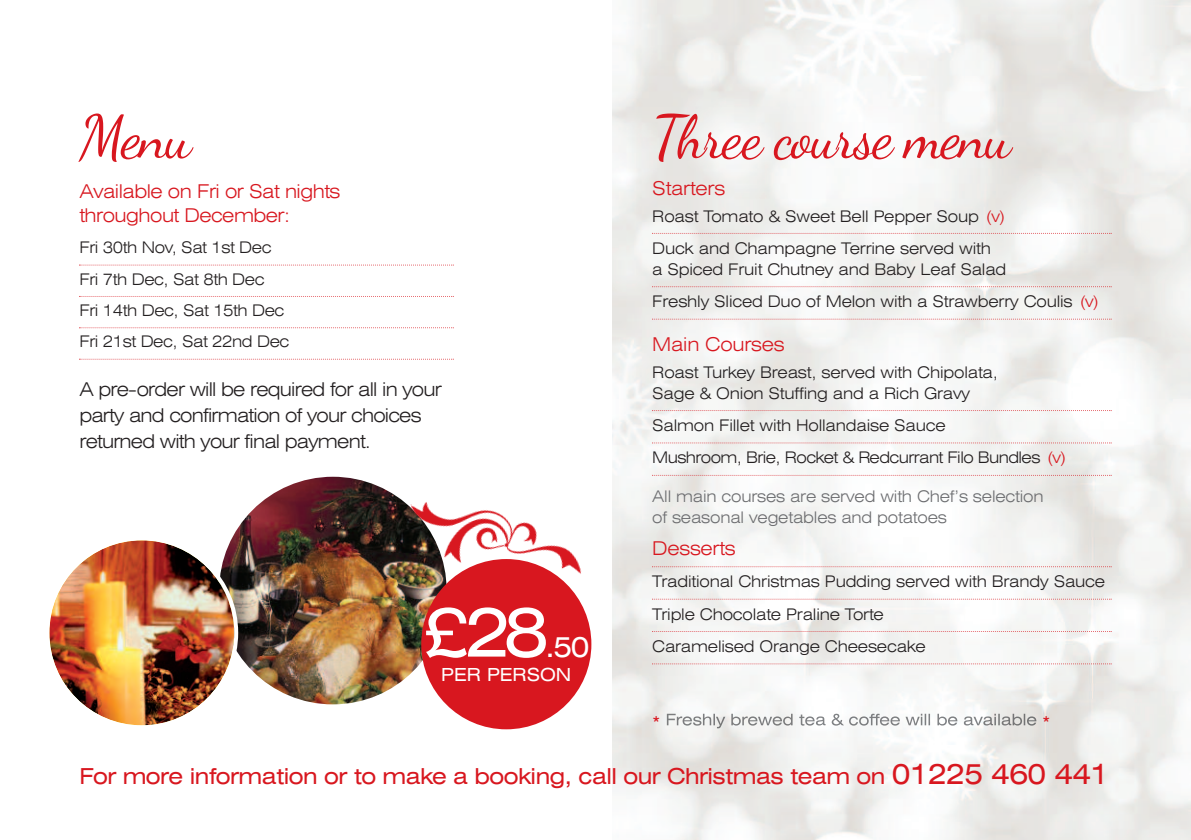
<style>
.page{position:relative;width:1191px;height:840px;background:#fff}
.page>*{position:absolute;margin:0;border:0;box-sizing:border-box;transform-origin:0 0}
.t1{font:expanded 68px "Swiss 721 BT";color:#fff}
.t2{font:60px "Dancing Script";letter-spacing:-.035em;color:#d8171f}
.t3{font:expanded 28px "Swiss 721 BT";color:#fff}
.t4{font:expanded 22px "Swiss 721 BT";letter-spacing:-.02em;color:#d8171f}
.t5{font:300 expanded 19px/26px "Swiss 721 BT";letter-spacing:-.04em;color:#231f20}
.t6{font:300 expanded 19px/24px "Swiss 721 BT";letter-spacing:-.025em;color:#d8171f}
.t7{font:expanded 18px "Swiss 721 BT";color:#fff}
.t8{font:300 expanded 16px/32.4px "Swiss 721 BT";letter-spacing:-.01em;color:#231f20}
.t9{font:300 expanded 16px/32.4px "Swiss 721 BT";letter-spacing:-.035em;color:#231f20}
.t10{font:300 expanded 16px/21px "Swiss 721 BT";letter-spacing:-.01em;color:#6c6d70}
.t11{font:expanded 16px "Swiss 721 BT";color:#d8171f}
.s1{color:#d8171f}
.s2{font-size:28px}
</style>
<div class="page">
<img style="left:612px;top:0;width:579px;height:839px">
<svg style="left:652px;top:233px;width:459px;height:1px"></svg>
<svg style="left:652px;top:286px;width:459px;height:1px"></svg>
<svg style="left:652px;top:318px;width:459px;height:1px"></svg>
<svg style="left:652px;top:410px;width:459px;height:1px"></svg>
<svg style="left:652px;top:442px;width:459px;height:1px"></svg>
<svg style="left:652px;top:474px;width:459px;height:1px"></svg>
<svg style="left:652px;top:566px;width:459px;height:1px"></svg>
<svg style="left:652px;top:598px;width:459px;height:1px"></svg>
<svg style="left:652px;top:630px;width:459px;height:1px"></svg>
<svg style="left:652px;top:663px;width:459px;height:1px"></svg>
<img style="left:667px;top:713px;width:155px;height:15px">
<svg style="left:79px;top:264px;width:375px;height:1px"></svg>
<svg style="left:79px;top:296px;width:375px;height:1px"></svg>
<svg style="left:79px;top:327px;width:375px;height:1px"></svg>
<svg style="left:79px;top:358px;width:375px;height:1px"></svg>
<img style="left:219px;top:476px;width:227px;height:228px;border-radius:50%">
<img style="left:49px;top:536px;width:189px;height:190px">
<div style="left:421px;top:558px;width:170px;height:171px;background:#d8171f;border-radius:50%"></div>
<img style="left:408px;top:502px;width:178px;height:120px">
<h2 class="t2" style="left:79px;top:101px;width:114px">Menu</h2>
<p class="t6" style="left:79px;top:181px;width:262px">Available on Fri or Sat nights throughout December:</p>
<p class="t8" style="left:79px;top:233px;width:211px;line-height:31.4px">Fri 30th Nov, Sat 1st Dec<br>Fri 7th Dec, Sat 8th Dec<br>Fri 14th Dec, Sat 15th Dec<br>Fri 21st Dec, Sat 22nd Dec</p>
<p class="t5" style="left:79px;top:378px;width:364px">A pre-order will be required for all in your party and confirmation of your choices returned with your final payment.</p>
<h1 class="t1" style="left:423px;top:607px;width:127px">£28</h1>
<h3 class="t3" style="left:545px;top:636px;width:45px">.50</h3>
<p class="t7" style="left:441px;top:667px;width:132px">PER PERSON</p>
<h2 class="t2" style="left:652px;top:101px;width:361px">Three course menu</h2>
<p class="t6" style="left:652px;top:178px;width:75px">Starters</p>
<p class="t8" style="left:652px;top:201px;width:354px">Roast Tomato &amp; Sweet Bell Pepper Soup <span class="s1">(v)<br></span>Duck and Champagne Terrine served with</p>
<p class="t8" style="left:652px;top:254px;width:448px">a Spiced Fruit Chutney and Baby Leaf Salad<br>Freshly Sliced Duo of Melon with a Strawberry Coulis <span class="s1">(v)</span></p>
<p class="t6" style="left:652px;top:334px;width:134px">Main Courses</p>
<p class="t8" style="left:652px;top:363px;width:347px;line-height:21px">Roast Turkey Breast, served with Chipolata,<br>Sage &amp; Onion Stuffing and a Rich Gravy</p>
<p class="t9" style="left:652px;top:410px;width:415px">Salmon Fillet with Hollandaise Sauce<br>Mushroom, Brie, Rocket &amp; Redcurrant Filo Bundles <span class="s1">(v)</span></p>
<p class="t10" style="left:652px;top:486px;width:393px">All main courses are served with Chef’s selection of seasonal vegetables and potatoes</p>
<p class="t6" style="left:652px;top:537px;width:85px">Desserts</p>
<p class="t8" style="left:652px;top:566px;width:454px">Traditional Christmas Pudding served with Brandy Sauce<br>Triple Chocolate Praline Torte<br>Caramelised Orange Cheesecake</p>
<p class="t11" style="left:652px;top:716px;width:10px">*</p>
<p class="t11" style="left:1042px;top:716px;width:10px">*</p>
<h3 class="t4" style="left:79px;top:767px;width:1031px">For more information or to make a booking, call our Christmas team on <span class="s2">01225 460 441</span></h3>
</div>
